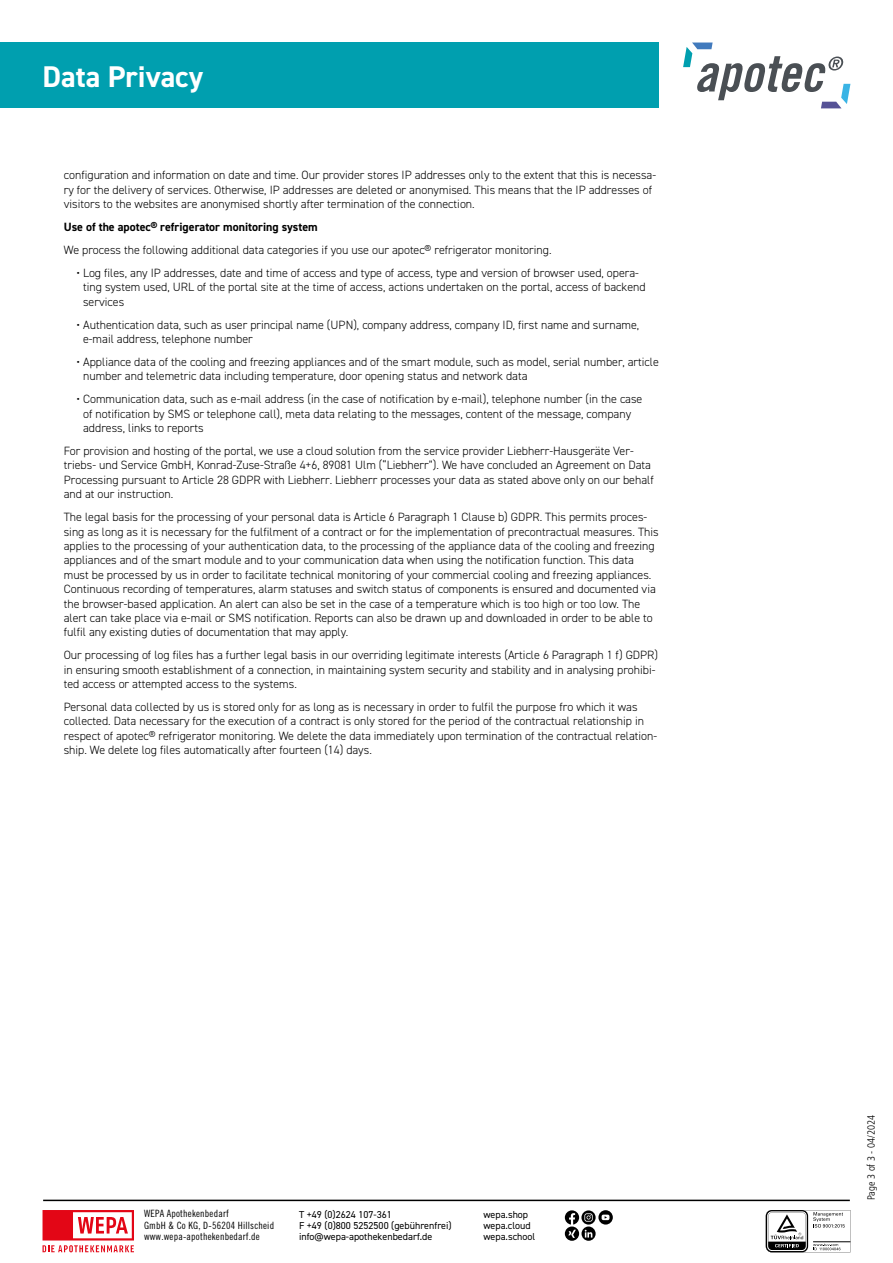
<style>
.page{position:relative;width:893px;height:1263px;background:#fff}
.page>*{position:absolute;margin:0;border:0;box-sizing:border-box;transform-origin:0 0}
.t1{font:700 30px "DIN2014";color:#fff}
.t2{font:300 12px/14.4px "DIN2014";color:#000}
.t3{font:700 12px "DIN2014";color:#000}
.t4{font:300 condensed 10.5px "Frutiger LT Std";color:#000}
.t5{font:10.05px/11.2px "DIN2014";color:#000}
.t6{font:10.05px/11.6px "Trade Gothic LT Std Cn 18";letter-spacing:.02em;color:#000}
</style>
<div class="page">
<hr style="left:43px;top:1199px;width:807px;height:2px;background:#000">
<svg style="left:43px;top:1210px;width:91px;height:42px"></svg>
<svg style="left:766px;top:1210px;width:84px;height:42px"></svg>
<svg style="left:565px;top:1210px;width:48px;height:31px"></svg>
<svg style="left:683px;top:43px;width:167px;height:65px"></svg>
<div style="left:0;top:43px;width:659px;height:65px;background:#009faf"></div>
<h1 class="t1" style="left:43px;top:57px;width:162px">Data Privacy</h1>
<p class="t2" style="left:64px;top:168px;width:594px">configuration and information on date and time. Our provider stores IP addresses only to the extent that this is necessa&shy;ry for the delivery of services. Otherwise, IP addresses are deleted or anonymised. This means that the IP addresses of visitors to the websites are anonymised shortly after termination of the connection.</p>
<p class="t3" style="left:64px;top:219px;width:256px">Use of the apotec® refrigerator monitoring system</p>
<p class="t2" style="left:64px;top:243px;width:489px">We process the following additional data categories if you use our apotec® refrigerator monitoring.</p>
<p class="t2" style="left:83px;top:266px;width:564px;text-indent:-7px">• Log files, any IP addresses, date and time of access and type of access, type and version of browser used, opera&shy;ting system used, URL of the portal site at the time of access, actions undertaken on the portal, access of backend services</p>
<p class="t2" style="left:83px;top:317px;width:558px;text-indent:-7px">• Authentication data, such as user principal name (UPN), company address, company ID, first name and surname, e-mail address, telephone number</p>
<p class="t2" style="left:83px;top:355px;width:577px;text-indent:-7px">• Appliance data of the cooling and freezing appliances and of the smart module, such as model, serial number, article number and telemetric data including temperature, door opening status and network data</p>
<p class="t2" style="left:83px;top:392px;width:561px;text-indent:-7px">• Communication data, such as e-mail address (in the case of notification by e-mail), telephone number (in the case of notification by SMS or telephone call), meta data relating to the messages, content of the message, company address, links to reports</p>
<p class="t2" style="left:64px;top:444px;width:591px">For provision and hosting of the portal, we use a cloud solution from the service provider Liebherr-Hausgeräte Ver&shy;triebs- und Service GmbH, Konrad-Zuse-Straße 4+6, 89081 Ulm (“Liebherr”). We have concluded an Agreement on Data Processing pursuant to Article 28 GDPR with Liebherr. Liebherr processes your data as stated above only on our behalf and at our instruction.</p>
<p class="t2" style="left:64px;top:510px;width:596px">The legal basis for the processing of your personal data is Article 6 Paragraph 1 Clause b) GDPR. This permits proces&shy;sing as long as it is necessary for the fulfilment of a contract or for the implementation of precontractual measures. This applies to the processing of your authentication data, to the processing of the appliance data of the cooling and freezing appliances and of the smart module and to your communication data when using the notification function. This data must be processed by us in order to facilitate technical monitoring of your commercial cooling and freezing appliances.<br>Continuous recording of temperatures, alarm statuses and switch status of components is ensured and documented via the browser-based application. An alert can also be set in the case of a temperature which is too high or too low. The alert can take place via e-mail or SMS notification. Reports can also be drawn up and downloaded in order to be able to fulfil any existing duties of documentation that may apply.</p>
<p class="t2" style="left:64px;top:648px;width:596px">Our processing of log files has a further legal basis in our overriding legitimate interests (Article 6 Paragraph 1 f) GDPR) in ensuring smooth establishment of a connection, in maintaining system security and stability and in analysing prohibi&shy;ted access or attempted access to the systems.</p>
<p class="t2" style="left:64px;top:700px;width:595px">Personal data collected by us is stored only for as long as is necessary in order to fulfil the purpose fro which it was collected. Data necessary for the execution of a contract is only stored for the period of the contractual relationship in respect of apotec® refrigerator monitoring. We delete the data immediately upon termination of the contractual relation&shy;ship. We delete log files automatically after fourteen (14) days.</p>
<p class="t6" style="left:144px;top:1208px;width:132px">WEPA Apothekenbedarf<br>GmbH &amp; Co KG, D-56204 Hillscheid www.wepa-apothekenbedarf.de</p>
<p class="t5" style="left:299px;top:1208px;width:154px">T +49 (0)2624 107-361<br>F +49 (0)800 5252500 (gebührenfrei) info@wepa-apothekenbedarf.de</p>
<p class="t5" style="left:483px;top:1208px;width:53px">wepa.shop wepa.cloud wepa.school</p>
<p class="t4" style="left:865px;top:1200px;width:87px;rotate:-90deg">Page 3 of 3 - 04/2024</p>
</div>
